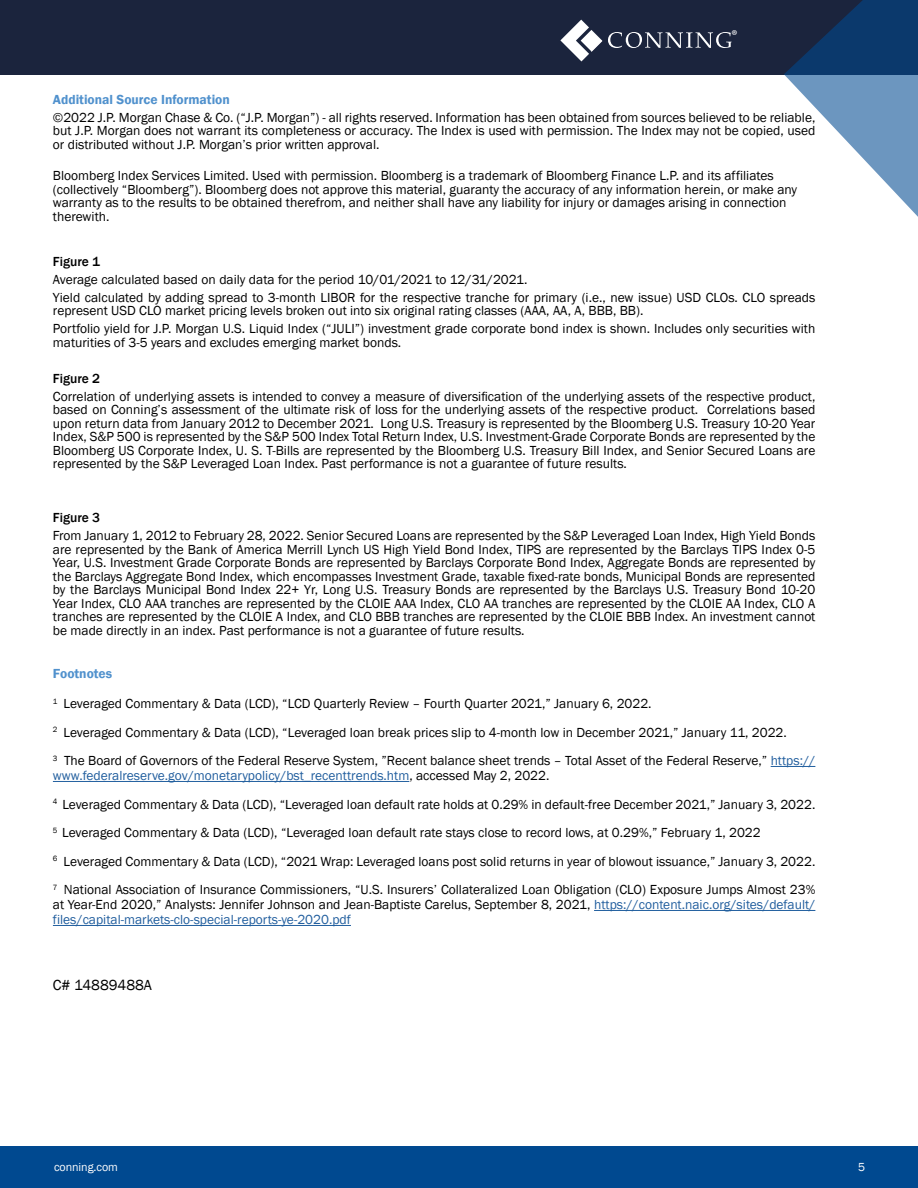
<style>
.page{position:relative;width:918px;height:1188px;background:#fff}
.page>*{position:absolute;margin:0;border:0;box-sizing:border-box;transform-origin:0 0}
.t1{font:15px "Franklin Gothic";color:#000}
.t2{font:14.4px "Myriad Pro";color:#fff}
.t3{font:13.5px/13.5px "Franklin Gothic";color:#000;text-align:justify}
.t4{font:13.5px/28.5px "Franklin Gothic";color:#000101}
.t5{font:13.5px/15px "Franklin Gothic";color:#215e9e}
.t6{font:600 13.5px "Franklin Gothic";color:#5091cd}
.t7{font:500 13.5px "Franklin Gothic";color:#000}
.t8{font:12px "Franklin Gothic";letter-spacing:-.005em;color:#fff}
.s1{color:#215e9e}
.s2{color:#000101}
</style>
<div class="page">
<div style="left:0;top:0;width:918px;height:75px;background:#1b243d"></div>
<svg style="left:784px;top:0;width:134px;height:217px"></svg>
<div style="left:0;top:1147px;width:918px;height:41px;background:#004990"></div>
<svg style="left:608px;top:32px;width:124px;height:16px"></svg>
<svg style="left:560px;top:20px;width:42px;height:41px"></svg>
<hr style="left:771px;top:766px;width:44px;height:1px;background:#215e9e">
<hr style="left:53px;top:781px;width:356px;height:1px;background:#215e9e">
<hr style="left:594px;top:910px;width:221px;height:1px;background:#215e9e">
<hr style="left:53px;top:925px;width:298px;height:1px;background:#215e9e">
<p class="t2" style="left:732px;top:26px;width:8px">®</p>
<p class="t6" style="left:53px;top:91px;width:178px">Additional Source Information</p>
<p class="t3" style="left:53px;top:111px;width:764px">©2022 J.P. Morgan Chase &amp; Co. (“J.P. Morgan”) - all rights reserved. Information has been obtained from sources believed to be reliable, but J.P. Morgan does not warrant its completeness or accuracy. The Index is used with permission. The Index may not be copied, used or distributed without J.P. Morgan’s prior written approval.</p>
<p class="t3" style="left:53px;top:169px;width:746px;text-align:left">Bloomberg Index Services Limited. Used with permission. Bloomberg is a trademark of Bloomberg Finance L.P. and its affiliates (collectively “Bloomberg”). Bloomberg does not approve this material, guaranty the accuracy of any information herein, or make any warranty as to the results to be obtained therefrom, and neither shall have any liability for injury or damages arising in connection therewith.</p>
<p class="t7" style="left:53px;top:253px;width:49px">Figure 1</p>
<p class="t3" style="left:53px;top:271px;width:764px;line-height:18px">Average calculated based on daily data for the period 10/01/2021 to 12/31/2021.<br>Yield calculated by adding spread to 3-month LIBOR for the respective tranche for primary (i.e., new issue) USD CLOs. CLO spreads</p>
<p class="t3" style="left:53px;top:302px;width:764px;line-height:18px">represent USD CLO market pricing levels broken out into six original rating classes (AAA, AA, A, BBB, BB).<br>Portfolio yield for J.P. Morgan U.S. Liquid Index (“JULI”) investment grade corporate bond index is shown. Includes only securities with</p>
<p class="t3" style="left:53px;top:336px;width:350px">maturities of 3-5 years and excludes emerging market bonds.</p>
<p class="t7" style="left:53px;top:370px;width:49px">Figure 2</p>
<p class="t3" style="left:53px;top:390px;width:764px">Correlation of underlying assets is intended to convey a measure of diversification of the underlying assets of the respective product, based on Conning’s assessment of the ultimate risk of loss for the underlying assets of the respective product. Correlations based upon return data from January 2012 to December 2021. Long U.S. Treasury is represented by the Bloomberg U.S. Treasury 10-20 Year Index, S&amp;P 500 is represented by the S&amp;P 500 Index Total Return Index, U.S. Investment-Grade Corporate Bonds are represented by the Bloomberg US Corporate Index, U. S. T-Bills are represented by the Bloomberg U.S. Treasury Bill Index, and Senior Secured Loans are represented by the S&amp;P Leveraged Loan Index. Past performance is not a guarantee of future results.</p>
<p class="t7" style="left:53px;top:510px;width:49px">Figure 3</p>
<p class="t3" style="left:53px;top:529px;width:764px">From January 1, 2012 to February 28, 2022. Senior Secured Loans are represented by the S&amp;P Leveraged Loan Index, High Yield Bonds are represented by the Bank of America Merrill Lynch US High Yield Bond Index, TIPS are represented by the Barclays TIPS Index 0-5<br>Year, U.S. Investment Grade Corporate Bonds are represented by Barclays Corporate Bond Index, Aggregate Bonds are represented by the Barclays Aggregate Bond Index, which encompasses Investment Grade, taxable fixed-rate bonds, Municipal Bonds are represented by the Barclays Municipal Bond Index 22+ Yr, Long U.S. Treasury Bonds are represented by the Barclays U.S. Treasury Bond 10-20<br>Year Index, CLO AAA tranches are represented by the CLOIE AAA Index, CLO AA tranches are represented by the CLOIE AA Index, CLO A tranches are represented by the CLOIE A Index, and CLO BBB tranches are represented by the CLOIE BBB Index. An investment cannot be made directly in an index. Past performance is not a guarantee of future results.</p>
<p class="t6" style="left:53px;top:666px;width:61px">Footnotes</p>
<p class="t4" style="left:53px;top:690px;width:764px"><sup>1</sup> Leveraged Commentary &amp; Data (LCD), “LCD Quarterly Review – Fourth Quarter 2021,” January 6, 2022.<br><sup>2</sup> Leveraged Commentary &amp; Data (LCD), “Leveraged loan break prices slip to 4-month low in December 2021,” January 11, 2022.<br><sup>3</sup> The Board of Governors of the Federal Reserve System, ”Recent balance sheet trends – Total Asset of the Federal Reserve,” <span class="s1">https://</span></p>
<p class="t4" style="left:53px;top:762px;width:764px"><span class="s1">www.federalreserve.gov/monetarypolicy/bst_recenttrends.htm</span>, accessed May 2, 2022.<br><sup>4</sup> Leveraged Commentary &amp; Data (LCD), “Leveraged loan default rate holds at 0.29% in default-free December 2021,” January 3, 2022.<br><sup>5</sup> Leveraged Commentary &amp; Data (LCD), “Leveraged loan default rate stays close to record lows, at 0.29%,” February 1, 2022<br><sup>6</sup> Leveraged Commentary &amp; Data (LCD), “2021 Wrap: Leveraged loans post solid returns in year of blowout issuance,” January 3, 2022.<br><sup>7</sup> National Association of Insurance Commissioners, “U.S. Insurers’ Collateralized Loan Obligation (CLO) Exposure Jumps Almost 23%</p>
<p class="t5" style="left:53px;top:898px;width:764px"><span class="s2">at Year-End 2020,” Analysts: Jennifer Johnson and Jean-Baptiste Carelus, September 8, 2021,</span> https://content.naic.org/sites/default/ files/capital-markets-clo-special-reports-ye-2020.pdf</p>
<p class="t1" style="left:53px;top:976px;width:101px">C# 14889488A</p>
<p class="t8" style="left:54px;top:1159px;width:65px">conning.com</p>
<p class="t8" style="left:858px;top:1159px;width:9px">5</p>
</div>
